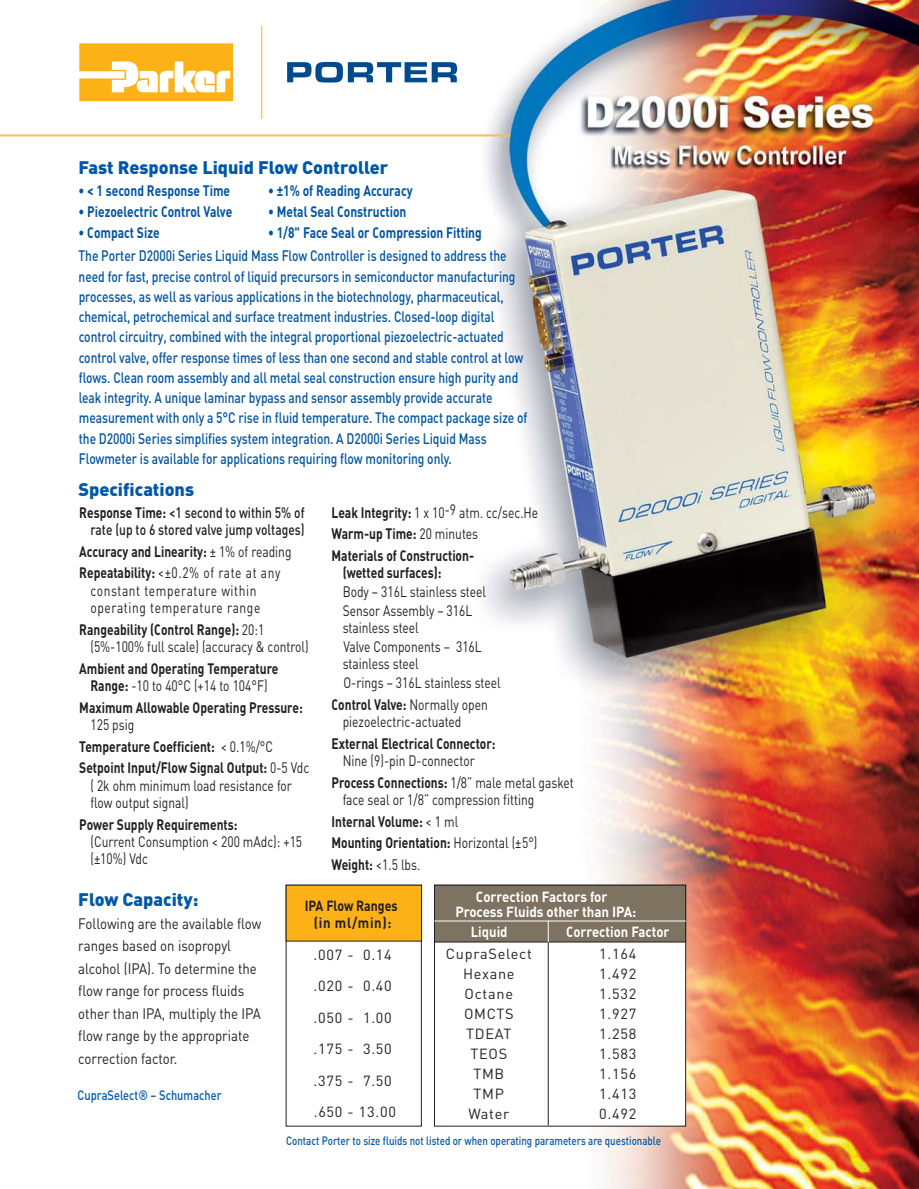
<style>
.page{position:relative;width:919px;height:1189px;background:#fff}
.page>*{position:absolute;margin:0;border:0;box-sizing:border-box;transform-origin:0 0}
.t1{font:900 18px "DIN";color:#0058a9}
.t2{font:500 15px/20.2px "DIN";letter-spacing:-.005em;color:#0054a3;scale:.8 1}
.t3{font:15px/17.2px "DIN";color:#231f20;scale:.8 1}
.t4{font:700 15px/21.8px "DIN";color:#231f20;scale:.8 1}
.t5{font:15px/22.5px "DIN";color:#231f20;scale:.88 1}
.t6{font:700 15px "DIN";color:#0054a3;scale:.8 1}
.t7{font:500 15px/17.2px "DIN";color:#231f20;text-align:right;scale:.8 1}
.t8{font:15px/17.2px "DIN";letter-spacing:.05em;color:#231f20;scale:.8 1}
.t9{font:14.55px/31.5px "DIN";letter-spacing:.05em;color:#231f20}
.t10{font:700 14.55px/15px "DIN";letter-spacing:-.005em;color:#fff;text-align:center;scale:.92 1}
.t11{font:700 14.55px/16.5px "DIN";color:#231f20;text-align:center;scale:.85 1}
.t12{font:700 14.55px "DIN";letter-spacing:-.005em;color:#fff;scale:.9 1}
.t13{font:500 13.5px "DIN";color:#0058a9;scale:.82 1}
.t14{font:500 12px "DIN";color:#0058a9;scale:.81 1}
.s1{font-weight:700}
.s2{font-weight:400}
</style>
<div class="page">
<img style="left:0;top:0;width:918px;height:1188px">
<hr style="left:0;top:134px;width:510px;height:2px;background:#fdbf56">
<div style="left:434px;top:885px;width:251px;height:241px;background:#fff"></div>
<div style="left:434px;top:884px;width:252px;height:242px;border:1px solid #231f20"></div>
<div style="left:286px;top:885px;width:135px;height:241px;background:#fff"></div>
<div style="left:434px;top:885px;width:251px;height:57px;background:#7e7260"></div>
<div style="left:434px;top:885px;width:251px;height:57px;border:1px solid #231f20"></div>
<div style="left:286px;top:885px;width:135px;height:56px;background:#fcb216"></div>
<hr style="left:548px;top:942px;width:1px;height:183px;background:#231f20">
<svg style="left:548px;top:921px;width:1px;height:21px"></svg>
<hr style="left:434px;top:920px;width:251px;height:1px;background:#fff">
<svg style="left:287px;top:62px;width:170px;height:21px"></svg>
<svg style="left:79px;top:43px;width:154px;height:58px"></svg>
<hr style="left:261px;top:26px;width:1px;height:93px;background:#fdb944">
<p class="t1" style="left:78px;top:157px;width:311px">Fast Response Liquid Flow Controller</p>
<p class="t6" style="left:78px;top:185px;width:191px">• &lt; 1 second Response Time</p>
<p class="t6" style="left:268px;top:185px;width:182px">• ±1% of Reading Accuracy</p>
<p class="t6" style="left:79px;top:206px;width:194px">• Piezoelectric Control Valve</p>
<p class="t6" style="left:268px;top:206px;width:174px">• Metal Seal Construction</p>
<p class="t6" style="left:79px;top:227px;width:103px">• Compact Size</p>
<p class="t6" style="left:268px;top:227px;width:269px">• 1/8" Face Seal or Compression Fitting</p>
<p class="t2" style="left:79px;top:248px;width:562px">The Porter D2000i Series Liquid Mass Flow Controller is designed to address the need for fast, precise control of liquid precursors in semiconductor manufacturing processes, as well as various applications in the biotechnology, pharmaceutical, chemical, petrochemical and surface treatment industries. Closed-loop digital control circuitry, combined with the integral proportional piezoelectric-actuated control valve, offer response times of less than one second and stable control at low flows. Clean room assembly and all metal seal construction ensure high purity and leak integrity. A unique laminar bypass and sensor assembly provide accurate measurement with only a 5°C rise in fluid temperature. The compact package size of the D2000i Series simplifies system integration. A D2000i Series Liquid Mass Flowmeter is available for applications requiring flow monitoring only.</p>
<p class="t1" style="left:78px;top:479px;width:117px">Specifications</p>
<p class="t7" style="left:79px;top:505px;width:283px"><span class="s1">Response Time:</span> &lt;1 second to within 5% of rate (up to 6 stored valve jump voltages)</p>
<p class="t4" style="left:79px;top:542px;width:267px">Accuracy and Linearity: <span class="s2">± 1% of reading<br></span>Repeatability: <span class="s2">&lt;±0.2% of rate at any</span></p>
<p class="t8" style="left:90px;top:583px;width:214px">constant temperature within operating temperature range</p>
<p class="t3" style="left:90px;top:622px;width:274px;text-indent:-11px"><span class="s1">Rangeability (Control Range):</span> 20:1 (5%-100% full scale) (accuracy &amp; control)</p>
<p class="t4" style="left:79px;top:661px;width:250px;line-height:17.2px;text-align:center">Ambient and Operating Temperature<br>Range: <span class="s2">-10 to 40°C (+14 to 104°F)</span></p>
<p class="t4" style="left:79px;top:698px;width:281px">Maximum Allowable Operating Pressure:</p>
<p class="t4" style="left:79px;top:715px;width:289px;text-indent:11px"><span class="s2">125 psig<br></span>Temperature Coefficient: <span class="s2">&lt; 0.1%/°C<br></span>Setpoint Input/Flow Signal Output: <span class="s2">0-5 Vdc</span></p>
<p class="t3" style="left:90px;top:778px;width:253px">( 2k ohm minimum load resistance for flow output signal)</p>
<p class="t4" style="left:79px;top:815px;width:199px">Power Supply Requirements:</p>
<p class="t3" style="left:90px;top:834px;width:266px">(Current Consumption &lt; 200 mAdc): +15 (±10%) Vdc</p>
<p class="t4" style="left:331px;top:503px;width:260px">Leak Integrity: <span class="s2">1 x 10</span><sup>-9</sup> <span class="s2">atm. cc/sec.He<br></span>Warm-up Time: <span class="s2">20 minutes<br></span>Materials of Construction-</p>
<p class="t4" style="left:343px;top:564px;width:125px">(wetted surfaces):</p>
<p class="t3" style="left:343px;top:584px;width:181px;line-height:18.8px">Body – 316L stainless steel<br>Sensor Assembly – 316L</p>
<p class="t3" style="left:343px;top:620px;width:175px;line-height:18.8px">stainless steel<br>Valve Components – 316L</p>
<p class="t3" style="left:343px;top:656px;width:199px;line-height:18.8px">stainless steel<br>O-rings – 316L stainless steel</p>
<p class="t3" style="left:343px;top:697px;width:183px;text-indent:-11px"><span class="s1">Control Valve:</span> Normally open piezoelectric-actuated</p>
<p class="t4" style="left:331px;top:734px;width:207px">External Electrical Connector:</p>
<p class="t3" style="left:331px;top:751px;width:304px;line-height:21.8px;text-indent:11px">Nine (9)-pin D-connector<br><span class="s1">Process Connections:</span> 1/8” male metal gasket</p>
<p class="t3" style="left:331px;top:790px;width:259px;line-height:21.8px;text-indent:11px">face seal or 1/8” compression fitting<br><span class="s1">Internal Volume:</span> &lt; 1 ml<br><span class="s1">Mounting Orientation:</span> Horizontal (±5°)<br><span class="s1">Weight:</span> &lt;1.5 lbs.</p>
<p class="t1" style="left:78px;top:889px;width:122px">Flow Capacity:</p>
<p class="t5" style="left:78px;top:913px;width:210px">Following are the available flow ranges based on isopropyl alcohol (IPA). To determine the flow range for process fluids other than IPA, multiply the IPA flow range by the appropriate correction factor.</p>
<p class="t13" style="left:78px;top:1090px;width:177px">CupraSelect® – Schumacher</p>
<p class="t11" style="left:305px;top:899px;width:111px">IPA Flow Ranges (in ml/min):</p>
<p class="t9" style="left:313px;top:940px;width:84px">.007 - 0.14 .020 - 0.40 .050 - 1.00 .175 - 3.50 .375 - 7.50 .650 - 13.00</p>
<p class="t10" style="left:455px;top:890px;width:198px">Correction Factors for<br>Process Fluids other than IPA:</p>
<p class="t12" style="left:471px;top:926px;width:42px">Liquid</p>
<p class="t12" style="left:566px;top:926px;width:116px">Correction Factor</p>
<p class="t9" style="left:446px;top:939px;width:87px">CupraSelect</p>
<p class="t9" style="left:599px;top:939px;width:39px">1.164</p>
<p class="t9" style="left:463px;top:959px;width:53px">Hexane</p>
<p class="t9" style="left:599px;top:959px;width:39px">1.492</p>
<p class="t9" style="left:464px;top:979px;width:50px">Octane</p>
<p class="t9" style="left:599px;top:979px;width:39px">1.532</p>
<p class="t9" style="left:464px;top:999px;width:51px">OMCTS</p>
<p class="t9" style="left:599px;top:999px;width:39px">1.927</p>
<p class="t9" style="left:466px;top:1019px;width:47px">TDEAT</p>
<p class="t9" style="left:599px;top:1019px;width:39px">1.258</p>
<p class="t9" style="left:470px;top:1039px;width:38px">TEOS</p>
<p class="t9" style="left:599px;top:1039px;width:39px">1.583</p>
<p class="t9" style="left:473px;top:1059px;width:32px">TMB</p>
<p class="t9" style="left:599px;top:1059px;width:39px">1.156</p>
<p class="t9" style="left:473px;top:1079px;width:32px">TMP</p>
<p class="t9" style="left:599px;top:1079px;width:39px">1.413</p>
<p class="t9" style="left:468px;top:1099px;width:42px">Water</p>
<p class="t9" style="left:599px;top:1099px;width:39px">0.492</p>
<p class="t14" style="left:286px;top:1136px;width:464px">Contact Porter to size fluids not listed or when operating parameters are questionable</p>
</div>
